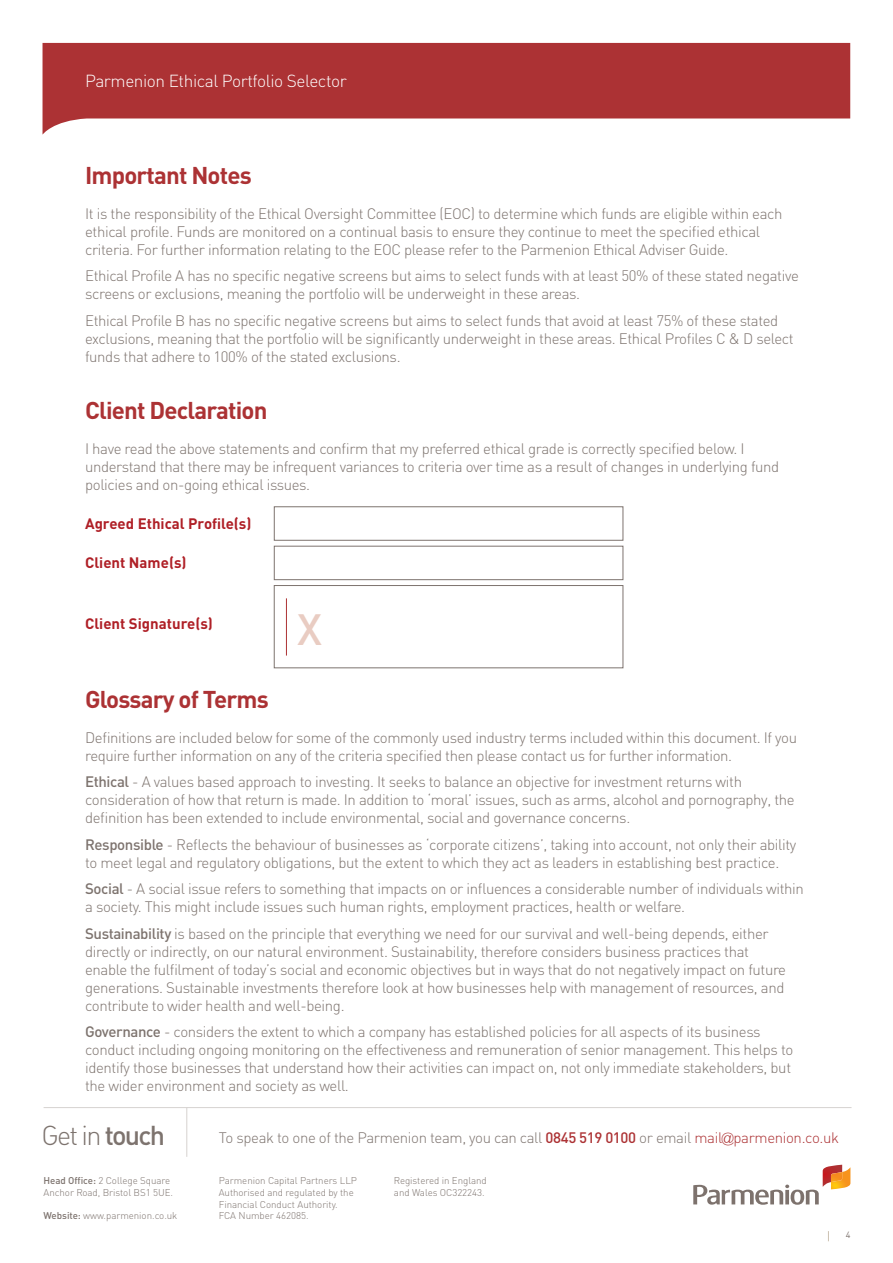
<style>
.page{position:relative;width:893px;height:1263px;background:#fff}
.page>*{position:absolute;margin:0;border:0;box-sizing:border-box;transform-origin:0 0}
.t1{font:500 43.2px "DINOT";color:#e9ccc2}
.t2{font:27px "DIN Light Alternate";color:#7d736e}
.t3{font:700 24px "DIN";letter-spacing:-.035em;color:#ac3234}
.t4{font:300 17.25px "DINOT";letter-spacing:-.025em;color:#fff}
.t5{font:300 15px/18px "DIN";letter-spacing:-.025em;color:#7d736e}
.t6{font:700 15px "DIN";color:#af1f26}
.t7{font:300 9.75px/11.7px "DINOT";letter-spacing:-.005em;color:#7d736e}
.t8{font:9px "DIN";color:#7d736e}
.s1{font-weight:500}
.s2{font-family:"DIN";font-weight:500}
.s3{font-weight:500;color:#ac3234}
.s4{color:#ac3234}
.s5{font-family:"Gill Sans MT Std";color:#ac3234}
</style>
<div class="page">
<svg style="left:693px;top:1165px;width:157px;height:40px"></svg>
<svg style="left:43px;top:43px;width:807px;height:91px;fill:#ac3234"></svg>
<div style="left:274px;top:546px;width:349px;height:34px;border:1px solid #7d736e"></div>
<div style="left:274px;top:585px;width:349px;height:83px;border:1px solid #7d736e"></div>
<hr style="left:286px;top:598px;width:1px;height:57px;background:#ac3234">
<hr style="left:44px;top:1107px;width:807px;height:1px;background:#d6d2d0">
<hr style="left:187px;top:1108px;width:1px;height:49px;background:#d6d2d0">
<p class="t4" style="left:85px;top:71px;width:263px">Parmenion Ethical Portfolio Selector</p>
<h3 class="t3" style="left:85px;top:159px;width:168px">Important Notes</h3>
<p class="t5" style="left:85px;top:204px;width:699px">It is the responsibility of the Ethical Oversight Committee (EOC) to determine which funds are eligible within each ethical profile. Funds are monitored on a continual basis to ensure they continue to meet the specified ethical criteria. For further information relating to the EOC please refer to the Parmenion Ethical Adviser Guide.</p>
<p class="t5" style="left:85px;top:267px;width:715px">Ethical Profile A has no specific negative screens but aims to select funds with at least 50% of these stated negative screens or exclusions, meaning the portfolio will be underweight in these areas.</p>
<p class="t5" style="left:85px;top:311px;width:710px">Ethical Profile B has no specific negative screens but aims to select funds that avoid at least 75% of these stated exclusions, meaning that the portfolio will be significantly underweight in these areas. Ethical Profiles C &amp; D select funds that adhere to 100% of the stated exclusions.</p>
<h3 class="t3" style="left:85px;top:394px;width:184px">Client Declaration</h3>
<p class="t5" style="left:85px;top:439px;width:696px">I have read the above statements and confirm that my preferred ethical grade is correctly specified below. I understand that there may be infrequent variances to criteria over time as a result of changes in underlying fund policies and on-going ethical issues.</p>
<p class="t6" style="left:85px;top:514px;width:168px">Agreed Ethical Profile(s)</p>
<p class="t6" style="left:85px;top:553px;width:103px">Client Name(s)</p>
<p class="t6" style="left:85px;top:614px;width:129px">Client Signature(s)</p>
<h1 class="t1" style="left:297px;top:602px;width:26px">X</h1>
<h3 class="t3" style="left:85px;top:683px;width:185px">Glossary of Terms</h3>
<p class="t5" style="left:85px;top:728px;width:713px">Definitions are included below for some of the commonly used industry terms included within this document. If you require further information on any of the criteria specified then please contact us for further information.</p>
<p class="t5" style="left:85px;top:773px;width:711px"><span class="s1">Ethical</span> - A values based approach to investing. It seeks to balance an objective for investment returns with consideration of how that return is made. In addition to ‘moral’ issues, such as arms, alcohol and pornography, the definition has been extended to include environmental, social and governance concerns.</p>
<p class="t5" style="left:85px;top:835px;width:713px"><span class="s1">Responsible</span> - Reflects the behaviour of businesses as ‘corporate citizens’, taking into account, not only their ability to meet legal and regulatory obligations, but the extent to which they act as leaders in establishing best practice.</p>
<p class="t5" style="left:85px;top:880px;width:720px"><span class="s1">Social</span> - A social issue refers to something that impacts on or influences a considerable number of individuals within a society. This might include issues such human rights, employment practices, health or welfare.</p>
<p class="t5" style="left:85px;top:924px;width:702px"><span class="s1">Sustainability</span> is based on the principle that everything we need for our survival and well-being depends, either directly or indirectly, on our natural environment. Sustainability, therefore considers business practices that enable the fulfilment of today’s social and economic objectives but in ways that do not negatively impact on future generations. Sustainable investments therefore look at how businesses help with management of resources, and contribute to wider health and well-being.</p>
<p class="t5" style="left:85px;top:1023px;width:710px"><span class="s1">Governance</span> - considers the extent to which a company has established policies for all aspects of its business conduct including ongoing monitoring on the effectiveness and remuneration of senior management. This helps to identify those businesses that understand how their activities can impact on, not only immediate stakeholders, but the wider environment and society as well.</p>
<h2 class="t2" style="left:41px;top:1119px;width:125px">Get in <span class="s2">touch</span></h2>
<p class="t5" style="left:219px;top:1128px;width:622px">To speak to one of the Parmenion team, you can call <span class="s3">0845 519 0100</span> or email <span class="s4">mail</span><span class="s5">@</span><span class="s4">parmenion.co.uk</span></p>
<p class="t7" style="left:44px;top:1175px;width:131px"><span class="s1">Head Office:</span> 2 College Square<br>Anchor Road, Bristol BS1 5UE.</p>
<p class="t7" style="left:44px;top:1210px;width:135px"><span class="s1">Website:</span> www.parmenion.co.uk</p>
<p class="t7" style="left:219px;top:1175px;width:140px">Parmenion Capital Partners LLP<br>Authorised and regulated by the<br>Financial Conduct Authority.<br>FCA Number 462085.</p>
<p class="t7" style="left:394px;top:1175px;width:94px">Registered in England and Wales OC322243.</p>
<p class="t8" style="left:846px;top:1229px;width:6px">4</p>
</div>
